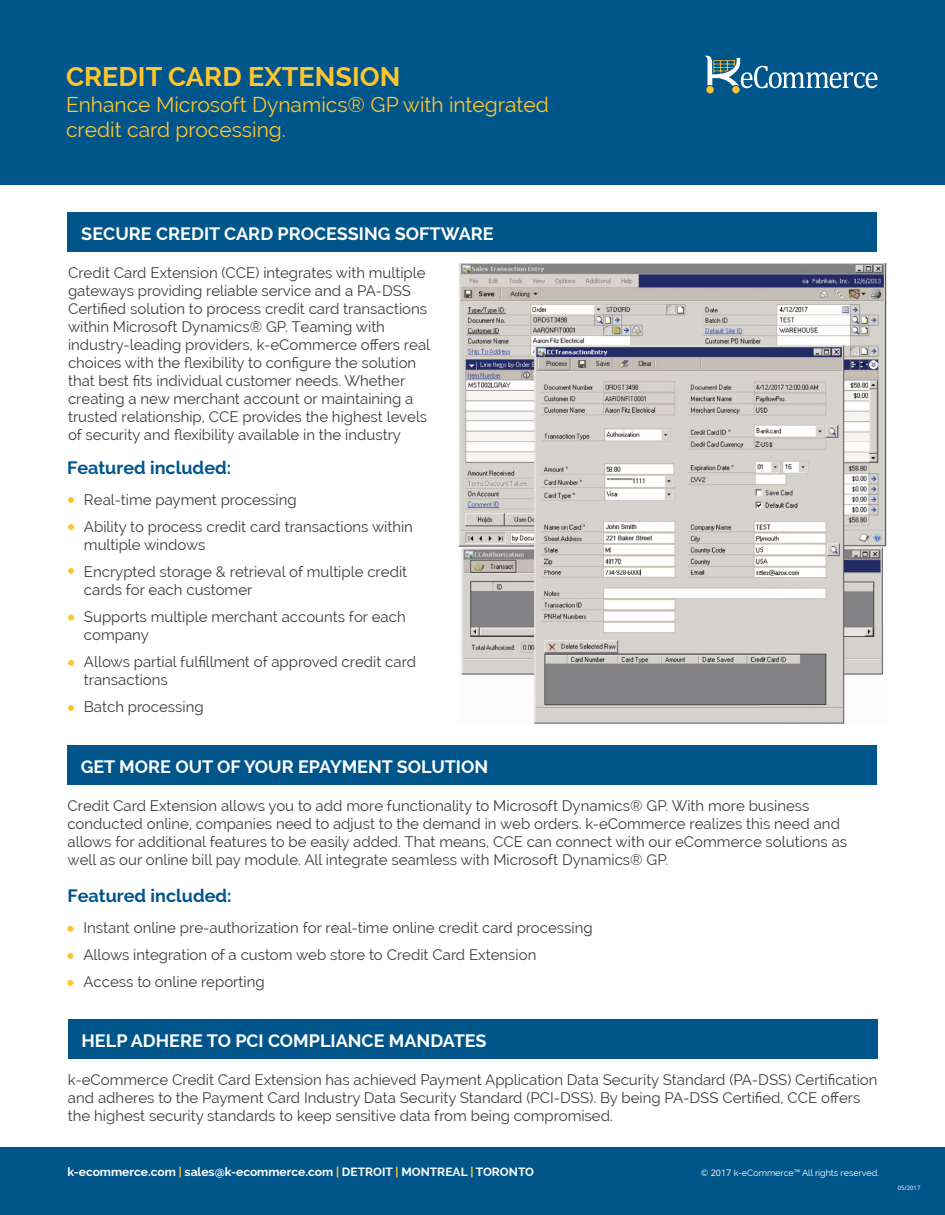
<style>
.page{position:relative;width:945px;height:1215px;background:#fff}
.page>*{position:absolute;margin:0;border:0;box-sizing:border-box;transform-origin:0 0}
.t1{font:700 27px "Raleway";color:#ffc52d}
.t2{font:21px "Raleway";color:#ffc52d}
.t3{font:700 18px "Raleway";color:#fff}
.t4{font:700 18px "Raleway";color:#00558b}
.t5{font:15px/18px "Raleway";color:#3e3e3f}
.t6{font:700 12px "Raleway";color:#fff}
.t7{font:9px "Raleway";color:#fff}
.t8{font:6px "Open Sans";color:#fff}
.s1{color:#ffc52d}
.s2{font-family:"Open Sans"}
</style>
<div class="page">
<div style="left:0;top:0;width:945px;height:184px;background:#00558b"></div>
<div style="left:0;top:1148px;width:945px;height:67px;background:#00558b"></div>
<div style="left:706px;top:86px;width:8px;height:7px;background:#ffc52d;border-radius:50%"></div>
<div style="left:732px;top:86px;width:8px;height:7px;background:#ffc52d;border-radius:50%"></div>
<svg style="left:705px;top:56px;width:172px;height:32px"></svg>
<svg style="left:68px;top:497px;width:6px;height:6px"></svg>
<svg style="left:68px;top:524px;width:6px;height:6px"></svg>
<svg style="left:68px;top:568px;width:6px;height:6px"></svg>
<svg style="left:68px;top:615px;width:6px;height:6px"></svg>
<svg style="left:68px;top:660px;width:6px;height:6px"></svg>
<svg style="left:68px;top:705px;width:6px;height:6px"></svg>
<svg style="left:67px;top:926px;width:6px;height:6px"></svg>
<svg style="left:67px;top:953px;width:6px;height:6px"></svg>
<svg style="left:67px;top:980px;width:6px;height:6px"></svg>
<img style="left:458px;top:264px;width:428px;height:460px">
<div style="left:67px;top:745px;width:810px;height:40px;background:#00558b"></div>
<div style="left:68px;top:1019px;width:809px;height:40px;background:#00558b"></div>
<div style="left:68px;top:212px;width:809px;height:40px;background:#00558b"></div>
<p class="t1" style="left:66px;top:62px;width:336px">CREDIT CARD EXTENSION</p>
<p class="t2" style="left:66px;top:92px;width:484px">Enhance Microsoft Dynamics® GP with integrated</p>
<p class="t2" style="left:66px;top:117px;width:221px">credit card processing.</p>
<p class="t3" style="left:81px;top:223px;width:414px">SECURE CREDIT CARD PROCESSING SOFTWARE</p>
<p class="t5" style="left:68px;top:263px;width:364px">Credit Card Extension (CCE) integrates with multiple gateways providing reliable service and a PA-DSS Certified solution to process credit card transactions within Microsoft Dynamics® GP. Teaming with industry-leading providers, k-eCommerce offers real choices with the flexibility to configure the solution that best fits individual customer needs. Whether creating a new merchant account or maintaining a trusted relationship, CCE provides the highest levels of security and flexibility available in the industry</p>
<p class="t4" style="left:67px;top:458px;width:166px">Featured included:</p>
<p class="t5" style="left:84px;top:490px;width:214px">Real-time payment processing</p>
<p class="t5" style="left:84px;top:517px;width:331px">Ability to process credit card transactions within multiple windows</p>
<p class="t5" style="left:84px;top:562px;width:325px">Encrypted storage &amp; retrieval of multiple credit cards for each customer</p>
<p class="t5" style="left:84px;top:607px;width:323px">Supports multiple merchant accounts for each company</p>
<p class="t5" style="left:84px;top:652px;width:334px">Allows partial fulfillment of approved credit card transactions</p>
<p class="t5" style="left:84px;top:697px;width:121px">Batch processing</p>
<p class="t3" style="left:81px;top:756px;width:409px">GET MORE OUT OF YOUR EPAYMENT SOLUTION</p>
<p class="t5" style="left:68px;top:796px;width:781px">Credit Card Extension allows you to add more functionality to Microsoft Dynamics® GP. With more business conducted online, companies need to adjust to the demand in web orders. k-eCommerce realizes this need and allows for additional features to be easily added. That means, CCE can connect with our eCommerce solutions as well as our online bill pay module. All integrate seamless with Microsoft Dynamics® GP.</p>
<p class="t4" style="left:68px;top:886px;width:166px">Featured included:</p>
<p class="t5" style="left:83px;top:918px;width:511px">Instant online pre-authorization for real-time online credit card processing</p>
<p class="t5" style="left:83px;top:945px;width:454px">Allows integration of a custom web store to Credit Card Extension</p>
<p class="t5" style="left:83px;top:972px;width:183px">Access to online reporting</p>
<p class="t3" style="left:81px;top:1030px;width:407px">HELP ADHERE TO PCI COMPLIANCE MANDATES</p>
<p class="t5" style="left:68px;top:1070px;width:811px">k-eCommerce Credit Card Extension has achieved Payment Application Data Security Standard (PA-DSS) Certification and adheres to the Payment Card Industry Data Security Standard (PCI-DSS). By being PA-DSS Certified, CCE offers the highest security standards to keep sensitive data from being compromised.</p>
<p class="t6" style="left:67px;top:1165px;width:468px">k-ecommerce.com <span class="s1">|</span> sales@k-ecommerce.com <span class="s1">|</span> DETROIT <span class="s1">|</span> MONTREAL <span class="s1">|</span> TORONTO</p>
<p class="t7" style="left:701px;top:1168px;width:180px">© <span class="s2">2017</span> k-eCommerce™ All rights reserved.</p>
<p class="t8" style="left:898px;top:1183px;width:24px">05/2017</p>
</div>
